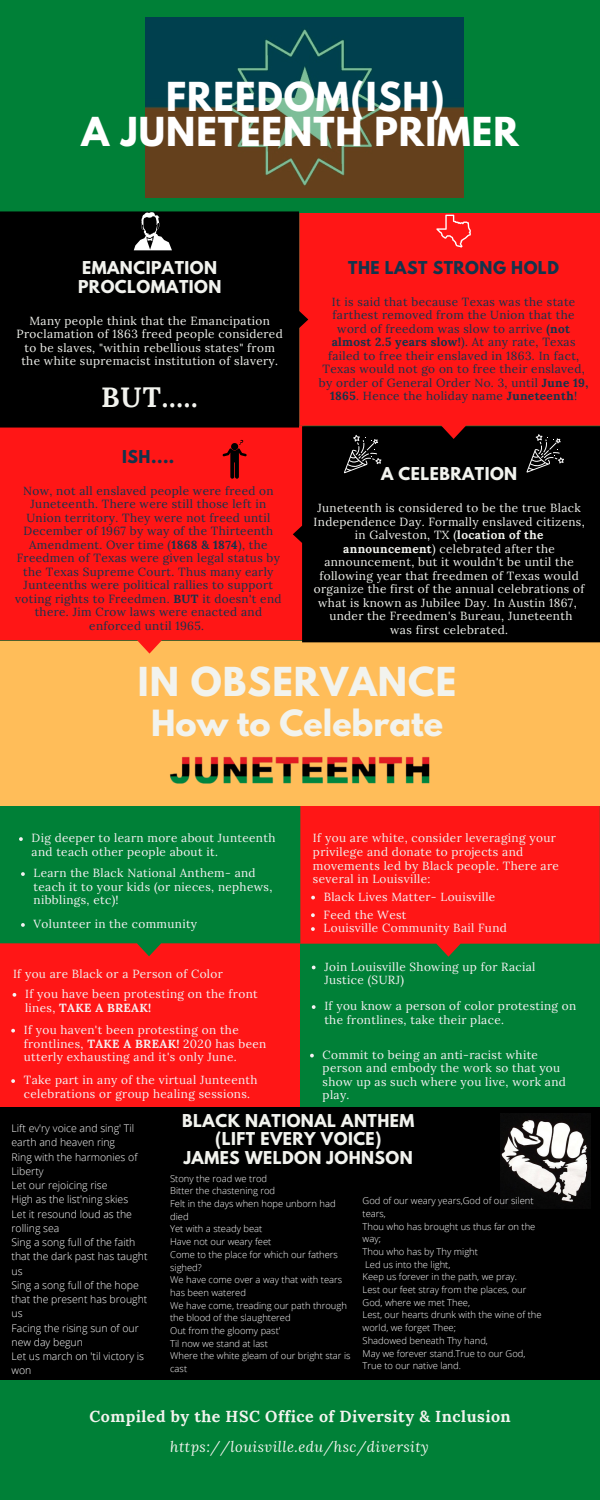
<style>
.page{position:relative;width:600px;height:1500px;background:#008037}
.page>*{position:absolute;margin:0;border:0;box-sizing:border-box;transform-origin:0 0}
.t1{font:700 35.4px/35.2px "League Spartan";letter-spacing:.03em;color:#fff;text-align:center}
.t2{font:700 35.4px "League Spartan";letter-spacing:.03em;color:#f2f3ee}
.t3{font:700 32px "League Spartan";color:#f2f3ee}
.t4{font:700 28px "Lora";color:#f2f3ee}
.t5{font:700 16px "Lora";letter-spacing:.03em;color:#f2f3ee}
.t6{font:700 15.7px/18.8px "League Spartan";letter-spacing:.03em;color:#f2f3ee;text-align:center}
.t7{font:700 15.7px "League Spartan";letter-spacing:.03em;color:#13344c}
.t8{font:italic 14.7px "Lora";letter-spacing:.03em;color:#f2f3ee}
.t9{font:11.8px/13.5px "Lora";letter-spacing:.03em;color:#13344c;text-align:center}
.t10{font:11.8px/13.5px "Lora";letter-spacing:.03em;color:#f7f2f4}
.t11{font:11.8px/13.5px "Lora";letter-spacing:.03em;color:#f2f3ee;text-align:center}
.t12{font:300 10.5px/14.2px "Open Sans";color:#fff}
.t13{font:300 9.4px/12.7px "Open Sans";color:#fff}
.s1{font-weight:700}
</style>
<div class="page">
<div style="left:0;top:944px;width:300px;height:165px;background:#ff1616"></div>
<svg style="left:300px;top:805px;width:300px;height:152px;fill:#ff1616"></svg>
<svg style="left:0;top:805px;width:300px;height:151px"></svg>
<div style="left:0;top:642px;width:600px;height:163px;background:#ffbd59"></div>
<div style="left:0;top:428px;width:304px;height:226px;background:#ff1616"></div>
<div style="left:293px;top:428px;width:307px;height:214px;background:#000"></div>
<div style="left:299px;top:213px;width:301px;height:226px;background:#ff1616"></div>
<div style="left:0;top:211px;width:308px;height:217px;background:#000"></div>
<div style="left:0;top:1107px;width:600px;height:273px;background:#000"></div>
<img style="left:146px;top:18px;width:317px;height:180px">
<svg style="left:134px;top:212px;width:38px;height:38px"></svg>
<svg style="left:436px;top:215px;width:35px;height:33px"></svg>
<svg style="left:527px;top:434px;width:37px;height:39px"></svg>
<svg style="left:344px;top:435px;width:37px;height:38px"></svg>
<svg style="left:223px;top:440px;width:24px;height:39px"></svg>
<img style="left:170px;top:756px;width:260px;height:28px">
<img style="left:500px;top:1113px;width:90px;height:91px">
<svg style="left:19px;top:837px;width:4px;height:4px"></svg>
<svg style="left:21px;top:872px;width:4px;height:4px"></svg>
<svg style="left:21px;top:923px;width:4px;height:4px"></svg>
<svg style="left:311px;top:896px;width:4px;height:3px"></svg>
<svg style="left:311px;top:913px;width:4px;height:4px"></svg>
<svg style="left:311px;top:927px;width:4px;height:4px"></svg>
<svg style="left:312px;top:966px;width:4px;height:3px"></svg>
<svg style="left:312px;top:1005px;width:4px;height:4px"></svg>
<svg style="left:13px;top:993px;width:3px;height:4px"></svg>
<svg style="left:11px;top:1029px;width:4px;height:4px"></svg>
<svg style="left:11px;top:1079px;width:4px;height:4px"></svg>
<svg style="left:310px;top:1054px;width:4px;height:3px"></svg>
<h1 class="t1" style="left:82px;top:84px;width:439px">FREEDOM(ISH)<br>A JUNETEENTH PRIMER</h1>
<h3 class="t6" style="left:78px;top:260px;width:145px;text-align:left">EMANCIPATION<br>PROCLOMATION</h3>
<p class="t11" style="left:17px;top:314px;width:268px">Many people think that the Emancipation Proclamation of 1863 freed people considered to be slaves, "within rebellious states" from the white supremacist institution of slavery.</p>
<h3 class="t4" style="left:101px;top:379px;width:98px">BUT.....</h3>
<h3 class="t7" style="left:122px;top:449px;width:54px">ISH....</h3>
<p class="t9" style="left:15px;top:484px;width:268px">Now, not all enslaved people were freed on Juneteenth. There were still those left in Union territory. They were not freed until December of 1967 by way of the Thirteenth Amendment. Over time (<span class="s1">1868 &amp; 1874</span>), the Freedmen of Texas were given legal status by the Texas Supreme Court. Thus many early Junteenths were political rallies to support voting rights to Freedmen. <span class="s1">BUT</span> it doesn't end there. Jim Crow laws were enacted and enforced until 1965.</p>
<h3 class="t7" style="left:348px;top:260px;width:212px">THE LAST STRONG HOLD</h3>
<p class="t9" style="left:319px;top:295px;width:271px">It is said that because Texas was the state farthest removed from the Union that the word of freedom was slow to arrive <span class="s1">(not almost 2.5 years slow!</span>). At any rate, Texas failed to free their enslaved in 1863. In fact, Texas would not go on to free their enslaved, by order of General Order No. 3, until <span class="s1">June 19, 1865</span>. Hence the holiday name <span class="s1">Juneteenth</span>!</p>
<h3 class="t6" style="left:381px;top:466px;width:138px">A CELEBRATION</h3>
<p class="t11" style="left:314px;top:501px;width:273px">Juneteenth is considered to be the true Black Independence Day. Formally enslaved citizens, in Galveston, TX (<span class="s1">location of the announcement</span>) celebrated after the announcement, but it wouldn't be until the following year that freedmen of Texas would organize the first of the annual celebrations of what is known as Jubilee Day. In Austin 1867, under the Freedmen's Bureau, Juneteenth<br>was first celebrated.</p>
<h1 class="t2" style="left:138px;top:664px;width:320px">IN OBSERVANCE</h1>
<h2 class="t3" style="left:151px;top:707px;width:294px">How to Celebrate</h2>
<p class="t10" style="left:32px;top:831px;width:245px">Dig deeper to learn more about Junteenth and teach other people about it.</p>
<p class="t11" style="left:313px;top:831px;width:248px;text-align:left">If you are white, consider leveraging your privilege and donate to projects and movements led by Black people. There are several in Louisville:</p>
<p class="t10" style="left:34px;top:866px;width:240px">Learn the Black National Anthem- and teach it to your kids (or nieces, nephews, nibblings, etc)!</p>
<p class="t10" style="left:34px;top:917px;width:165px">Volunteer in the community</p>
<p class="t10" style="left:324px;top:888px;width:173px;line-height:17.6px">Black Lives Matter- Louisville<br>Feed the West</p>
<p class="t10" style="left:324px;top:921px;width:185px">Louisville Community Bail Fund</p>
<p class="t10" style="left:324px;top:960px;width:213px">Join Louisville Showing up for Racial<br>Justice (SURJ)</p>
<p class="t10" style="left:324px;top:999px;width:254px">If you know a person of color protesting on the frontlines, take their place.</p>
<p class="t11" style="left:13px;top:967px;width:211px">If you are Black or a Person of Color</p>
<p class="t10" style="left:25px;top:987px;width:234px">If you have been protesting on the front lines, <span class="s1">TAKE A BREAK!</span></p>
<p class="t10" style="left:24px;top:1023px;width:244px">If you haven't been protesting on the frontlines, <span class="s1">TAKE A BREAK!</span> 2020 has been utterly exhausting and it's only June.</p>
<p class="t10" style="left:24px;top:1073px;width:235px">Take part in any of the virtual Junteenth celebrations or group healing sessions.</p>
<p class="t10" style="left:323px;top:1048px;width:245px">Commit to being an anti-racist white person and embody the work so that you show up as such where you live, work and play.</p>
<p class="t12" style="left:12px;top:1121px;width:137px">Lift ev'ry voice and sing' Til earth and heaven ring<br>Ring with the harmonies of<br>Liberty<br>Let our rejoicing rise<br>High as the list'ning skies<br>Let it resound loud as the rolling sea<br>Sing a song full of the faith that the dark past has taught us<br>Sing a song full of the hope that the present has brought us<br>Facing the rising sun of our new day begun<br>Let us march on 'til victory is won</p>
<h3 class="t6" style="left:182px;top:1113px;width:233px">BLACK NATIONAL ANTHEM (LIFT EVERY VOICE)<br>JAMES WELDON JOHNSON</h3>
<p class="t13" style="left:170px;top:1172px;width:182px">Stony the road we trod<br>Bitter the chastening rod<br>Felt in the days when hope unborn had died<br>Yet with a steady beat<br>Have not our weary feet<br>Come to the place for which our fathers sighed?<br>We have come over a way that with tears has been watered<br>We have come, treading our path through the blood of the slaughtered<br>Out from the gloomy past'<br>Til now we stand at last<br>Where the white gleam of our bright star is cast</p>
<p class="t13" style="left:363px;top:1194px;width:180px">God of our weary years,God of our silent tears,<br>Thou who has brought us thus far on the way;<br>Thou who has by Thy might<br>Led us into the light,<br>Keep us forever in the path, we pray.<br>Lest our feet stray from the places, our<br>God, where we met Thee,<br>Lest, our hearts drunk with the wine of the world, we forget Thee;<br>Shadowed beneath Thy hand,<br>May we forever stand.True to our God,<br>True to our native land.</p>
<h3 class="t5" style="left:89px;top:1406px;width:423px">Compiled by the HSC Office of Diversity &amp; Inclusion</h3>
<p class="t8" style="left:170px;top:1437px;width:260px">https://louisville.edu/hsc/diversity</p>
</div>
